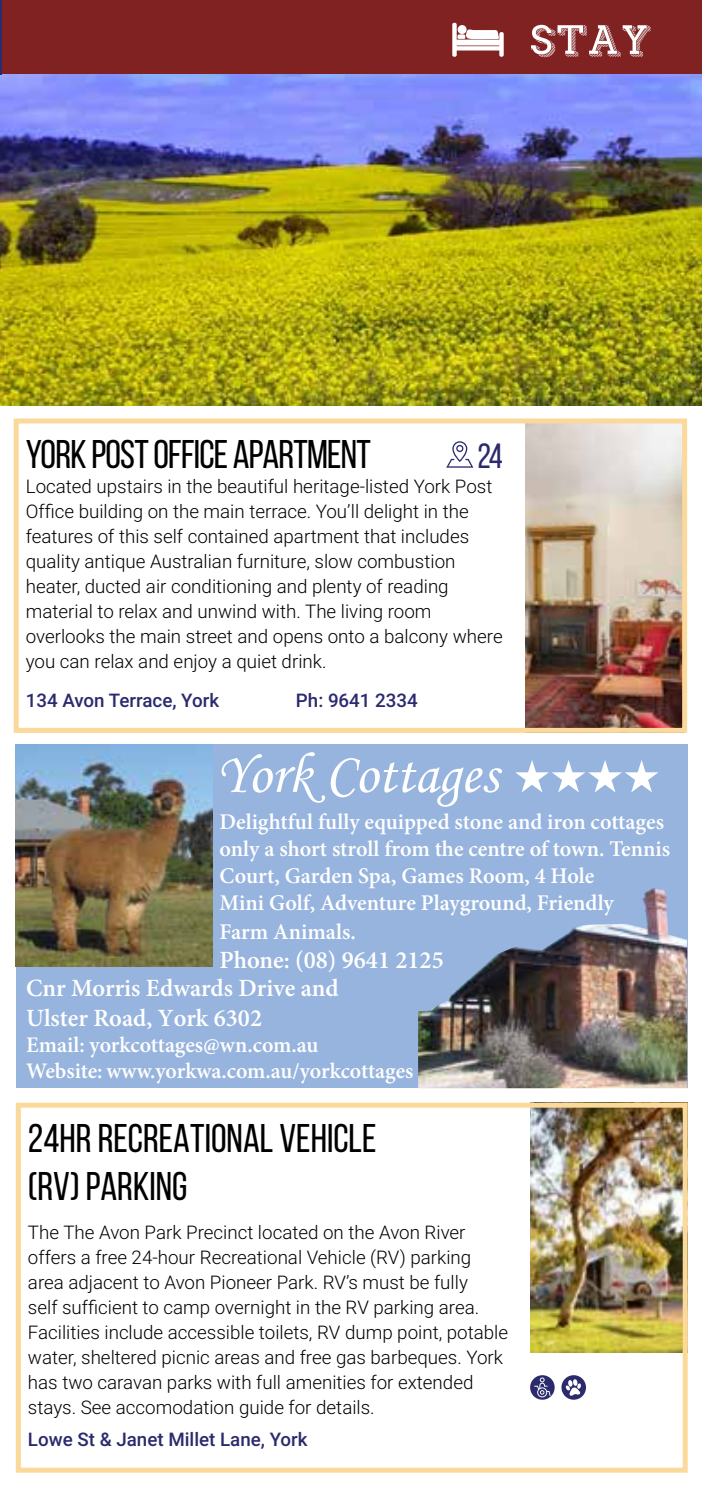
<style>
.page{position:relative;width:702px;height:1489px;background:#fff}
.page>*{position:absolute;margin:0;border:0;box-sizing:border-box;transform-origin:0 0}
.t1{font:52.5px "Airbag";color:#fff}
.t2{font:40px/48px "Bebas Neue";color:#000}
.t3{font:40px "Bebas Neue";letter-spacing:-.02em;color:#000}
.t4{font:35px "Bebas Neue";color:#2b2a6d}
.t5{font:600 24.75px/27.5px "Minion Pro";color:#fff}
.t6{font:600 22.5px/27.2px "Minion Pro";color:#fff}
.t7{font:600 22.25px/26.8px "Minion Pro";letter-spacing:-.005em;color:#fff}
.t8{font:300 18.75px/25px "Roboto";color:#000}
.t9{font:500 18.75px "Roboto";color:#2b2a6d}
</style>
<div class="page">
<div style="left:0;top:0;width:702px;height:74px;background:#802222"></div>
<img style="left:0;top:74px;width:702px;height:331px">
<hr style="left:0;top:0;width:1px;height:74px;background:#2b2a6d">
<img style="left:526px;top:424px;width:155px;height:302px">
<svg style="left:446px;top:441px;width:27px;height:26px"></svg>
<div style="left:14px;top:418px;width:673px;height:314px;border:5px solid #fad99a"></div>
<svg style="left:452px;top:23px;width:51px;height:34px"></svg>
<div style="left:16px;top:744px;width:671px;height:344px;background:#97b4de"></div>
<img style="left:16px;top:744px;width:197px;height:222px">
<svg style="left:515px;top:760px;width:143px;height:32px"></svg>
<svg style="left:221px;top:752px;width:281px;height:54px"></svg>
<img style="left:418px;top:888px;width:269px;height:200px">
<img style="left:530px;top:1108px;width:151px;height:244px">
<div style="left:16px;top:1102px;width:671px;height:370px;border:5px solid #fad99a"></div>
<svg style="left:530px;top:1374px;width:24px;height:25px"></svg>
<svg style="left:534px;top:1377px;width:16px;height:20px"></svg>
<svg style="left:561px;top:1374px;width:25px;height:25px"></svg>
<svg style="left:565px;top:1378px;width:16px;height:17px"></svg>
<h1 class="t1" style="left:528px;top:19px;width:125px">STAY</h1>
<h2 class="t3" style="left:26px;top:432px;width:346px">YORK POST OFFICE APARTMENT</h2>
<h3 class="t4" style="left:477px;top:436px;width:27px">24</h3>
<p class="t8" style="left:26px;top:473px;width:478px">Located upstairs in the beautiful heritage-listed York Post Office building on the main terrace. You’ll delight in the features of this self contained apartment that includes quality antique Australian furniture, slow combustion heater, ducted air conditioning and plenty of reading material to relax and unwind with. The living room overlooks the main street and opens onto a balcony where you can relax and enjoy a quiet drink.</p>
<p class="t9" style="left:26px;top:687px;width:195px">134 Avon Terrace, York</p>
<p class="t9" style="left:296px;top:687px;width:123px">Ph: 9641 2334</p>
<p class="t6" style="left:219px;top:808px;width:452px">Delightful fully equipped stone and iron cottages only a short stroll from the centre of town. Tennis Court, Garden Spa, Games Room, 4 Hole<br>Mini Golf, Adventure Playground, Friendly<br>Farm Animals.</p>
<h3 class="t5" style="left:26px;top:946px;width:419px;text-indent:193px">Phone: (08) 9641 2125<br>Cnr Morris Edwards Drive and</h3>
<h3 class="t5" style="left:26px;top:1003px;width:237px">Ulster Road, York 6302</h3>
<p class="t7" style="left:26px;top:1030px;width:389px">Email: yorkcottages@wn.com.au<br>Website: www.yorkwa.com.au/yorkcottages</p>
<h2 class="t2" style="left:28px;top:1113px;width:350px">24HR RECREATIONAL VEHICLE (RV) PARKING</h2>
<p class="t8" style="left:28px;top:1219px;width:481px">The The Avon Park Precinct located on the Avon River offers a free 24-hour Recreational Vehicle (RV) parking area adjacent to Avon Pioneer Park. RV’s must be fully<br>self sufficient to camp overnight in the RV parking area.<br>Facilities include accessible toilets, RV dump point, potable water, sheltered picnic areas and free gas barbeques. York has two caravan parks with full amenities for extended stays. See accomodation guide for details.</p>
<p class="t9" style="left:28px;top:1426px;width:281px">Lowe St &amp; Janet Millet Lane, York</p>
</div>
